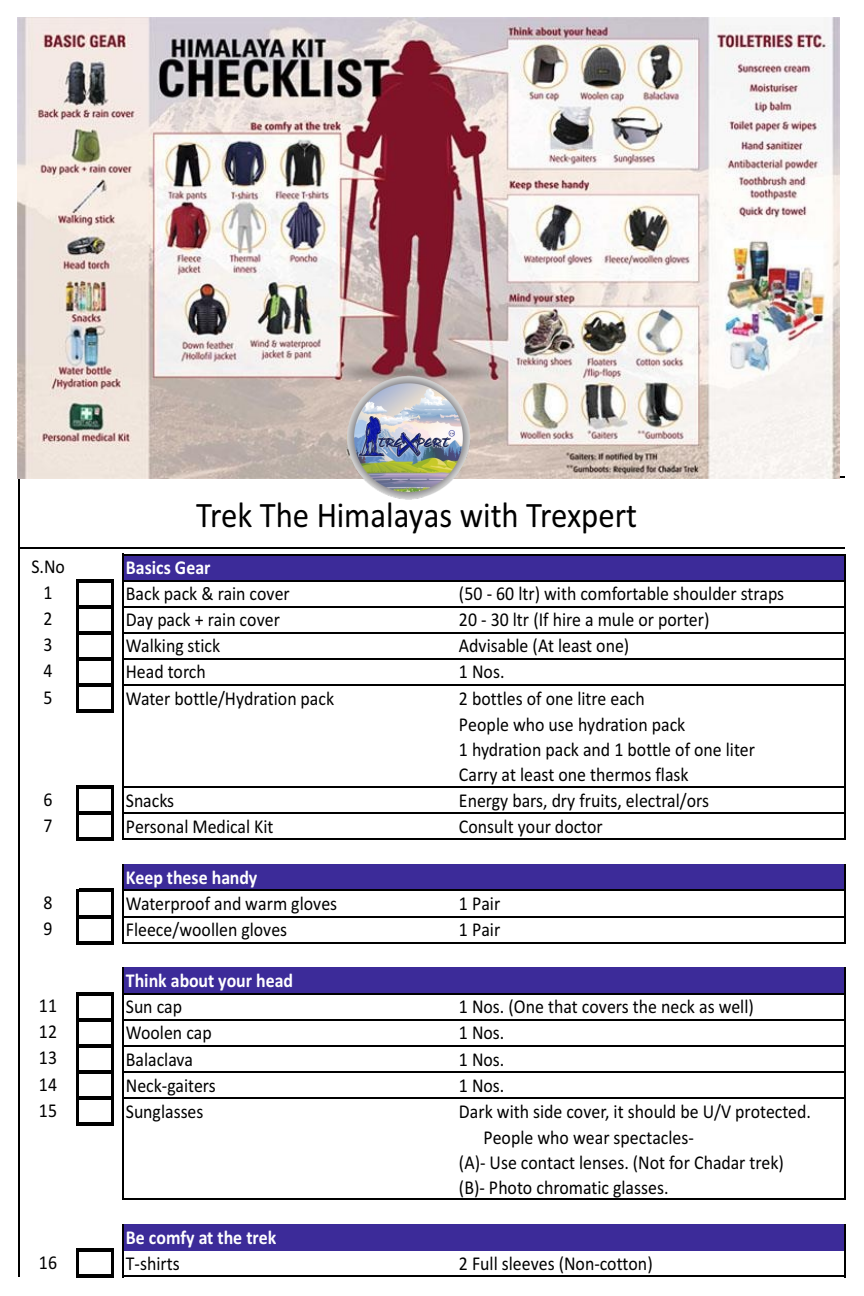
<style>
.page{position:relative;width:864px;height:1296px;background:#fff}
.page>*{position:absolute;margin:0;border:0;box-sizing:border-box;transform-origin:0 0}
.t1{font:36.1px "Calibri";color:#000;scale:.91 1}
.t2{font:19.7px/25.4px "Calibri";color:#000;text-align:center;scale:.91 1}
.t3{font:700 19.7px "Calibri";color:#fff;scale:.91 1}
</style>
<div class="page">
<div style="left:123px;top:554px;width:722px;height:27px;background:#3c2b99"></div>
<div style="left:123px;top:864px;width:722px;height:27px;background:#3c2b99"></div>
<div style="left:123px;top:968px;width:722px;height:26px;background:#3c2b99"></div>
<div style="left:123px;top:1224px;width:722px;height:26px;background:#3c2b99"></div>
<hr style="left:79px;top:579px;width:35px;height:3px;background:#000">
<hr style="left:79px;top:605px;width:35px;height:3px;background:#000">
<hr style="left:79px;top:631px;width:35px;height:3px;background:#000">
<hr style="left:79px;top:657px;width:35px;height:4px;background:#000">
<hr style="left:79px;top:683px;width:35px;height:4px;background:#000">
<hr style="left:76px;top:579px;width:3px;height:134px;background:#000">
<hr style="left:111px;top:582px;width:3px;height:131px;background:#000">
<hr style="left:79px;top:786px;width:35px;height:3px;background:#000">
<hr style="left:79px;top:812px;width:35px;height:3px;background:#000">
<hr style="left:79px;top:838px;width:35px;height:3px;background:#000">
<hr style="left:122px;top:554px;width:2px;height:286px;background:#000">
<hr style="left:845px;top:555px;width:1px;height:285px;background:#000">
<hr style="left:76px;top:786px;width:3px;height:55px;background:#000">
<hr style="left:111px;top:789px;width:3px;height:52px;background:#000">
<hr style="left:79px;top:889px;width:35px;height:3px;background:#000">
<hr style="left:79px;top:915px;width:35px;height:3px;background:#000">
<hr style="left:79px;top:941px;width:35px;height:3px;background:#000">
<hr style="left:122px;top:864px;width:2px;height:79px;background:#000">
<hr style="left:845px;top:864px;width:1px;height:79px;background:#000">
<hr style="left:76px;top:889px;width:3px;height:55px;background:#000">
<hr style="left:111px;top:892px;width:3px;height:52px;background:#000">
<hr style="left:79px;top:992px;width:35px;height:3px;background:#000">
<hr style="left:79px;top:1018px;width:35px;height:3px;background:#000">
<hr style="left:79px;top:1044px;width:35px;height:4px;background:#000">
<hr style="left:79px;top:1070px;width:35px;height:4px;background:#000">
<hr style="left:79px;top:1097px;width:35px;height:3px;background:#000">
<hr style="left:122px;top:968px;width:2px;height:232px;background:#000">
<hr style="left:845px;top:968px;width:1px;height:232px;background:#000">
<hr style="left:76px;top:992px;width:3px;height:134px;background:#000">
<hr style="left:111px;top:995px;width:3px;height:131px;background:#000">
<hr style="left:79px;top:1275px;width:35px;height:3px;background:#000">
<hr style="left:18px;top:476px;width:2px;height:801px;background:#000">
<hr style="left:122px;top:1224px;width:2px;height:53px;background:#000">
<hr style="left:845px;top:1224px;width:1px;height:53px;background:#000">
<hr style="left:76px;top:1249px;width:3px;height:29px;background:#000">
<hr style="left:111px;top:1252px;width:3px;height:26px;background:#000">
<hr style="left:20px;top:476px;width:825px;height:2px;background:#000">
<hr style="left:20px;top:547px;width:825px;height:1px;background:#000">
<hr style="left:124px;top:554px;width:722px;height:1px;background:#000">
<hr style="left:124px;top:580px;width:722px;height:1px;background:#000">
<hr style="left:124px;top:606px;width:722px;height:2px;background:#000">
<hr style="left:124px;top:632px;width:722px;height:2px;background:#000">
<hr style="left:124px;top:658px;width:722px;height:2px;background:#000">
<hr style="left:124px;top:684px;width:722px;height:2px;background:#000">
<hr style="left:79px;top:710px;width:35px;height:3px;background:#000">
<hr style="left:124px;top:786px;width:722px;height:2px;background:#000">
<hr style="left:124px;top:813px;width:722px;height:1px;background:#000">
<hr style="left:124px;top:839px;width:722px;height:1px;background:#000">
<hr style="left:124px;top:890px;width:722px;height:1px;background:#000">
<hr style="left:124px;top:916px;width:722px;height:1px;background:#000">
<hr style="left:124px;top:942px;width:722px;height:1px;background:#000">
<hr style="left:124px;top:993px;width:722px;height:1px;background:#000">
<hr style="left:124px;top:1019px;width:722px;height:2px;background:#000">
<hr style="left:124px;top:1045px;width:722px;height:2px;background:#000">
<hr style="left:124px;top:1071px;width:722px;height:2px;background:#000">
<hr style="left:124px;top:1097px;width:722px;height:2px;background:#000">
<hr style="left:79px;top:1123px;width:35px;height:3px;background:#000">
<hr style="left:124px;top:1198px;width:722px;height:2px;background:#000">
<hr style="left:79px;top:1249px;width:35px;height:3px;background:#000">
<hr style="left:124px;top:1276px;width:722px;height:1px;background:#000">
<img style="left:18px;top:18px;width:822px;height:460px">
<img style="left:346px;top:375px;width:125px;height:124px">
<p class="t2" style="left:31px;top:555px;width:38px;line-height:26.1px">S.No<br>1</p>
<h1 class="t1" style="left:196px;top:500px;width:486px">Trek The Himalayas with Trexpert</h1>
<p class="t3" style="left:126px;top:559px;width:95px">Basics Gear</p>
<p class="t2" style="left:126px;top:583px;width:182px">Back pack &amp; rain cover</p>
<p class="t2" style="left:459px;top:583px;width:359px">(50 - 60 ltr) with comfortable shoulder straps</p>
<p class="t2" style="left:44px;top:608px;width:11px">2</p>
<p class="t2" style="left:126px;top:609px;width:171px">Day pack + rain cover</p>
<p class="t2" style="left:459px;top:609px;width:277px">20 - 30 ltr (If hire a mule or porter)</p>
<p class="t2" style="left:44px;top:634px;width:11px">3</p>
<p class="t2" style="left:126px;top:635px;width:105px">Walking stick</p>
<p class="t2" style="left:459px;top:635px;width:189px">Advisable (At least one)</p>
<p class="t2" style="left:44px;top:660px;width:11px">4</p>
<p class="t2" style="left:126px;top:661px;width:89px">Head torch</p>
<p class="t2" style="left:459px;top:661px;width:52px">1 Nos.</p>
<p class="t2" style="left:44px;top:686px;width:11px">5</p>
<p class="t2" style="left:126px;top:687px;width:230px">Water bottle/Hydration pack</p>
<p class="t2" style="left:459px;top:687px;width:327px;text-align:left">2 bottles of one litre each<br>People who use hydration pack<br>1 hydration pack and 1 bottle of one liter<br>Carry at least one thermos flask</p>
<p class="t2" style="left:44px;top:788px;width:11px">6</p>
<p class="t2" style="left:126px;top:789px;width:55px">Snacks</p>
<p class="t2" style="left:459px;top:789px;width:276px">Energy bars, dry fruits, electral/ors</p>
<p class="t2" style="left:44px;top:814px;width:11px">7</p>
<p class="t2" style="left:126px;top:815px;width:164px">Personal Medical Kit</p>
<p class="t2" style="left:459px;top:815px;width:160px">Consult your doctor</p>
<p class="t3" style="left:126px;top:869px;width:146px">Keep these handy</p>
<p class="t2" style="left:44px;top:891px;width:11px">8</p>
<p class="t2" style="left:126px;top:892px;width:234px">Waterproof and warm gloves</p>
<p class="t2" style="left:459px;top:892px;width:47px">1 Pair</p>
<p class="t2" style="left:44px;top:917px;width:11px">9</p>
<p class="t2" style="left:126px;top:918px;width:179px">Fleece/woollen gloves</p>
<p class="t2" style="left:459px;top:918px;width:47px">1 Pair</p>
<p class="t3" style="left:126px;top:972px;width:185px">Think about your head</p>
<p class="t2" style="left:39px;top:995px;width:21px">11</p>
<p class="t2" style="left:126px;top:996px;width:63px">Sun cap</p>
<p class="t2" style="left:459px;top:996px;width:326px">1 Nos. (One that covers the neck as well)</p>
<p class="t2" style="left:39px;top:1021px;width:21px">12</p>
<p class="t2" style="left:126px;top:1022px;width:96px">Woolen cap</p>
<p class="t2" style="left:459px;top:1022px;width:52px">1 Nos.</p>
<p class="t2" style="left:39px;top:1047px;width:21px">13</p>
<p class="t2" style="left:126px;top:1048px;width:75px">Balaclava</p>
<p class="t2" style="left:459px;top:1048px;width:52px">1 Nos.</p>
<p class="t2" style="left:39px;top:1073px;width:21px">14</p>
<p class="t2" style="left:126px;top:1074px;width:100px">Neck-gaiters</p>
<p class="t2" style="left:459px;top:1074px;width:52px">1 Nos.</p>
<p class="t2" style="left:39px;top:1099px;width:21px">15</p>
<p class="t2" style="left:126px;top:1100px;width:87px">Sunglasses</p>
<p class="t2" style="left:459px;top:1100px;width:388px">Dark with side cover, it should be U/V protected.</p>
<p class="t2" style="left:483px;top:1126px;width:233px">People who wear spectacles-</p>
<p class="t2" style="left:459px;top:1151px;width:359px">(A)- Use contact lenses. (Not for Chadar trek)</p>
<p class="t2" style="left:459px;top:1176px;width:232px">(B)- Photo chromatic glasses.</p>
<p class="t3" style="left:126px;top:1229px;width:167px">Be comfy at the trek</p>
<p class="t2" style="left:39px;top:1251px;width:21px">16</p>
<p class="t2" style="left:126px;top:1252px;width:61px">T-shirts</p>
<p class="t2" style="left:459px;top:1252px;width:214px">2 Full sleeves (Non-cotton)</p>
</div>
